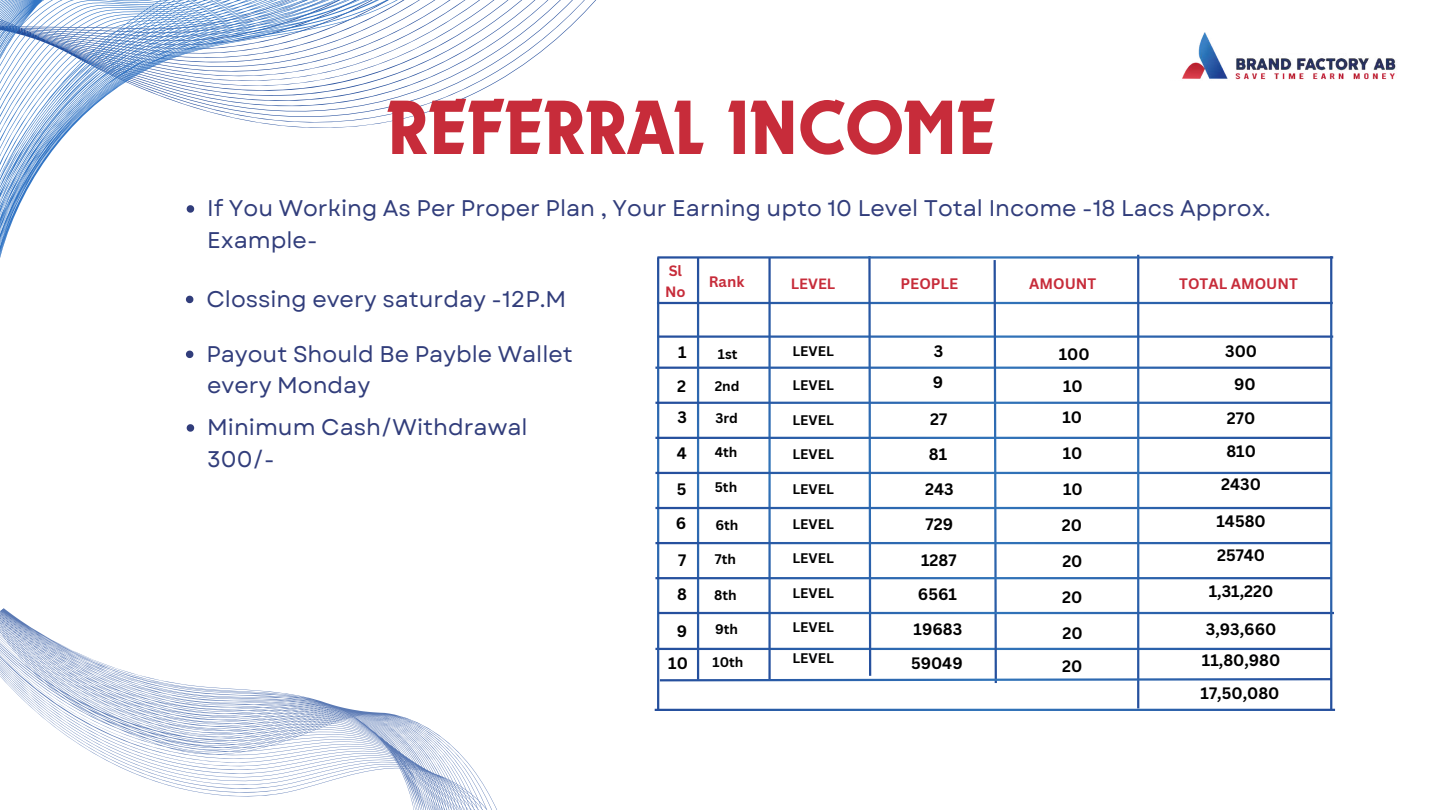
<style>
.page{position:relative;width:1440px;height:810px;background:#fff}
.page>*{position:absolute;margin:0;border:0;box-sizing:border-box;transform-origin:0 0}
.t1{font:500 80px "Dynamo Com";color:#c72c3a}
.t2{font:22.6px/31.5px "Garet";color:#313d7b}
.t3{font:700 16.1px/34.3px "Canva Sans";color:#000}
.t4{font:700 14.8px "Canva Sans";color:#c72c3a}
.t5{font:700 14.6px/20.2px "Canva Sans";color:#c72c3a}
.t6{font:700 14.5px "Canva Sans";color:#c72c3a}
.t7{font:700 13.6px "Canva Sans";color:#000}
.t8{font:700 13.5px "Canva Sans";color:#000}
</style>
<div class="page">
<svg style="left:0;top:0;width:587px;height:258px"></svg>
<svg style="left:0;top:0;width:546px;height:198px"></svg>
<img style="left:1264px;top:58px;width:132px;height:22px">
<img style="left:1182px;top:33px;width:82px;height:47px">
<svg style="left:187px;top:205px;width:7px;height:8px"></svg>
<svg style="left:658px;top:254px;width:676px;height:431px"></svg>
<svg style="left:186px;top:296px;width:7px;height:7px"></svg>
<svg style="left:186px;top:351px;width:7px;height:7px"></svg>
<svg style="left:187px;top:424px;width:7px;height:8px"></svg>
<svg style="left:0;top:608px;width:497px;height:202px"></svg>
<h1 class="t1" style="left:387px;top:81px;width:611px">REFERRAL INCOME</h1>
<p class="t2" style="left:207px;top:193px;width:1065px">If You Working As Per Proper Plan , Your Earning upto 10 Level Total Income -18 Lacs Approx.<br>Example-</p>
<p class="t5" style="left:665px;top:261px;width:22px">Sl<br>No</p>
<p class="t4" style="left:709px;top:271px;width:37px">Rank</p>
<p class="t6" style="left:791px;top:273px;width:46px">LEVEL</p>
<p class="t4" style="left:901px;top:273px;width:59px">PEOPLE</p>
<p class="t4" style="left:1029px;top:273px;width:69px">AMOUNT</p>
<p class="t4" style="left:1179px;top:273px;width:120px">TOTAL AMOUNT</p>
<p class="t2" style="left:206px;top:283px;width:361px">Clossing every saturday -12P.M</p>
<p class="t2" style="left:206px;top:338px;width:368px">Payout Should Be Payble Wallet every Monday</p>
<p class="t2" style="left:207px;top:412px;width:322px">Minimum Cash/Withdrawal<br>300/-</p>
<p class="t3" style="left:677px;top:336px;width:11px;line-height:33.1px">1<br>2</p>
<p class="t3" style="left:934px;top:333px;width:11px">3</p>
<p class="t3" style="left:1221px;top:334px;width:41px;line-height:33.4px;text-align:center">300<br>90<br>270<br>810<br>2430</p>
<p class="t3" style="left:1216px;top:504px;width:51px">14580<br>25740</p>
<p class="t3" style="left:1209px;top:574px;width:66px">1,31,220</p>
<p class="t3" style="left:1201px;top:613px;width:81px;line-height:32.2px;text-align:center">3,93,660<br>11,80,980<br>17,50,080</p>
<p class="t8" style="left:792px;top:342px;width:43px">LEVEL</p>
<p class="t3" style="left:1059px;top:336px;width:32px">100</p>
<p class="t7" style="left:718px;top:344px;width:21px">1st</p>
<p class="t3" style="left:933px;top:365px;width:12px">9</p>
<p class="t3" style="left:1063px;top:368px;width:21px">10</p>
<p class="t8" style="left:792px;top:375px;width:43px">LEVEL</p>
<p class="t7" style="left:715px;top:376px;width:26px">2nd</p>
<p class="t3" style="left:678px;top:400px;width:11px">3</p>
<p class="t3" style="left:677px;top:436px;width:12px">4</p>
<p class="t3" style="left:676px;top:472px;width:12px;line-height:33.6px">5<br>6</p>
<p class="t3" style="left:677px;top:543px;width:11px">7<br>8</p>
<p class="t3" style="left:1062px;top:400px;width:21px">10</p>
<p class="t7" style="left:715px;top:408px;width:24px">3rd</p>
<p class="t7" style="left:715px;top:443px;width:24px">4th</p>
<p class="t7" style="left:715px;top:477px;width:24px">5th</p>
<p class="t7" style="left:715px;top:516px;width:25px">6th</p>
<p class="t7" style="left:715px;top:549px;width:23px">7th</p>
<p class="t7" style="left:714px;top:585px;width:24px">8th</p>
<p class="t7" style="left:715px;top:620px;width:24px">9th</p>
<p class="t3" style="left:929px;top:402px;width:20px;line-height:34.6px">27<br>81</p>
<p class="t8" style="left:792px;top:411px;width:43px">LEVEL</p>
<p class="t3" style="left:1063px;top:436px;width:21px">10</p>
<p class="t3" style="left:1063px;top:472px;width:21px">10</p>
<p class="t3" style="left:1062px;top:508px;width:22px">20</p>
<p class="t3" style="left:1062px;top:544px;width:22px">20</p>
<p class="t3" style="left:1062px;top:580px;width:22px">20</p>
<p class="t3" style="left:1062px;top:617px;width:22px;line-height:32.6px">20<br>20</p>
<p class="t8" style="left:792px;top:445px;width:43px">LEVEL</p>
<p class="t3" style="left:925px;top:471px;width:30px;line-height:35.1px">243<br>729</p>
<p class="t3" style="left:914px;top:543px;width:50px;text-align:center">1287<br>6561<br>19683</p>
<p class="t8" style="left:792px;top:480px;width:43px">LEVEL</p>
<p class="t8" style="left:792px;top:514px;width:43px">LEVEL</p>
<p class="t8" style="left:792px;top:549px;width:43px">LEVEL</p>
<p class="t8" style="left:792px;top:584px;width:43px">LEVEL</p>
<p class="t8" style="left:792px;top:618px;width:43px">LEVEL</p>
<p class="t3" style="left:677px;top:613px;width:12px">9</p>
<p class="t8" style="left:792px;top:649px;width:43px">LEVEL</p>
<p class="t3" style="left:668px;top:646px;width:21px">10</p>
<p class="t7" style="left:713px;top:653px;width:32px">10th</p>
<p class="t3" style="left:911px;top:646px;width:53px">59049</p>
</div>
